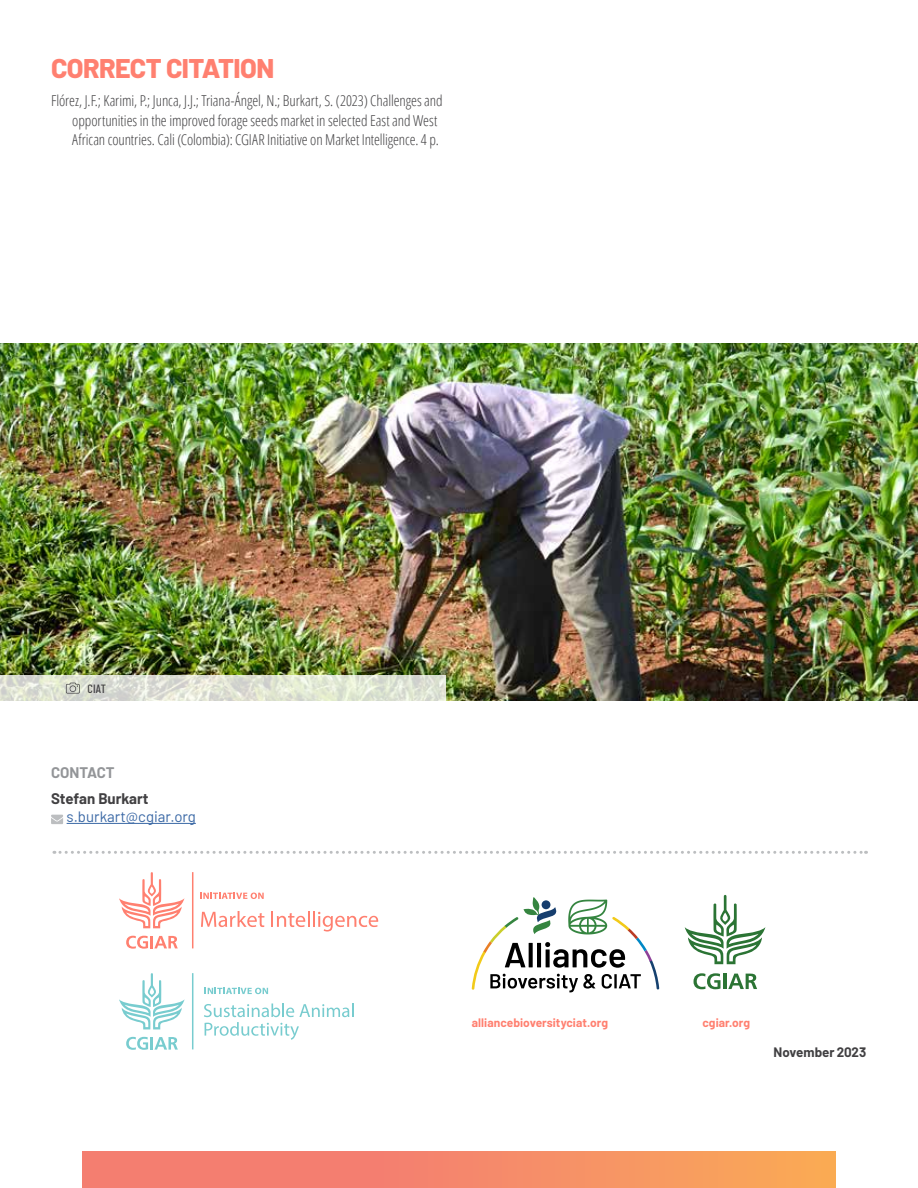
<style>
.page{position:relative;width:918px;height:1188px;background:#fff}
.page>*{position:absolute;margin:0;border:0;box-sizing:border-box;transform-origin:0 0}
.t1{font:800 27px "Barlow";letter-spacing:-.02em;color:#ff8070}
.t2{font:300 condensed 15px/19.5px "Open Sans";letter-spacing:-.005em;color:#414042}
.t3{font:15px "Barlow";color:#3a68a5}
.t4{font:700 15px "Barlow";color:#414042}
.t5{font:700 15px "Barlow";letter-spacing:-.005em;color:#939598}
.t6{font:700 13.35px "Barlow";letter-spacing:-.005em;color:#414042}
.t7{font:700 12px "Barlow";color:#ff8070}
.t8{font:500 12px "Barlow Condensed";color:#414042}
</style>
<div class="page">
<svg style="left:54px;top:851px;width:813px;height:3px"></svg>
<hr style="left:67px;top:823px;width:129px;height:1px;background:#3a68a5">
<svg style="left:51px;top:815px;width:12px;height:9px"></svg>
<svg style="left:472px;top:897px;width:187px;height:95px"></svg>
<svg style="left:685px;top:894px;width:80px;height:70px"></svg>
<svg style="left:694px;top:973px;width:27px;height:16px"></svg>
<hr style="left:723px;top:974px;width:4px;height:15px;background:#2b7434">
<svg style="left:728px;top:973px;width:29px;height:16px"></svg>
<svg style="left:119px;top:872px;width:65px;height:56px"></svg>
<svg style="left:126px;top:936px;width:52px;height:13px"></svg>
<hr style="left:192px;top:872px;width:1px;height:76px;background:#ff8070">
<svg style="left:200px;top:893px;width:64px;height:6px"></svg>
<svg style="left:201px;top:911px;width:63px;height:16px"></svg>
<svg style="left:271px;top:911px;width:107px;height:21px"></svg>
<svg style="left:119px;top:973px;width:66px;height:56px"></svg>
<svg style="left:126px;top:1037px;width:52px;height:13px"></svg>
<svg style="left:205px;top:988px;width:63px;height:6px"></svg>
<svg style="left:204px;top:1003px;width:150px;height:37px"></svg>
<hr style="left:192px;top:973px;width:1px;height:76px;background:#78cccf">
<img style="left:0;top:343px;width:918px;height:357px">
<svg style="left:0;top:675px;width:446px;height:26px;background:#dfe2d5"></svg>
<svg style="left:66px;top:683px;width:14px;height:11px"></svg>
<div style="left:82px;top:1152px;width:754px;height:36px;background:linear-gradient(to right,#f27377,#f9a45a)"></div>
<h1 class="t1" style="left:51px;top:48px;width:225px">CORRECT CITATION</h1>
<p class="t2" style="left:72px;top:90px;width:372px;text-indent:-21px">Flórez, J.F.; Karimi, P.; Junca, J.J.; Triana-Ángel, N.; Burkart, S. (2023) Challenges and opportunities in the improved forage seeds market in selected East and West<br>African countries. Cali (Colombia): CGIAR Initiative on Market Intelligence. 4 p.</p>
<p class="t8" style="left:88px;top:680px;width:20px">CIAT</p>
<p class="t5" style="left:51px;top:761px;width:65px">CONTACT</p>
<p class="t4" style="left:51px;top:788px;width:99px">Stefan Burkart</p>
<p class="t3" style="left:67px;top:806px;width:131px">s.burkart@cgiar.org</p>
<p class="t7" style="left:472px;top:1014px;width:138px">alliancebioversityciat.org</p>
<p class="t7" style="left:703px;top:1014px;width:49px">cgiar.org</p>
<p class="t6" style="left:774px;top:1043px;width:94px">November 2023</p>
</div>
